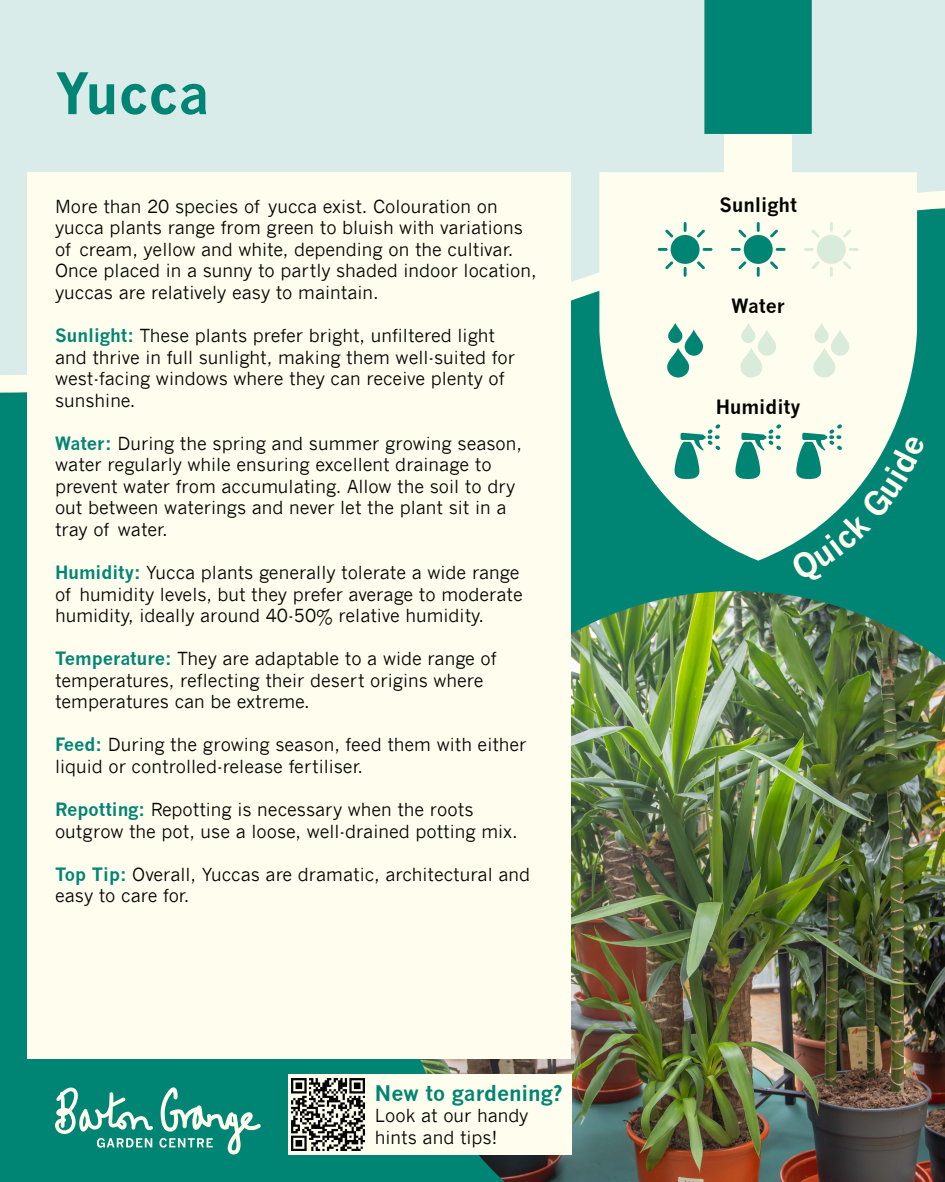
<style>
.page{position:relative;width:945px;height:1182px;background:#fff}
.page>*{position:absolute;margin:0;border:0;box-sizing:border-box;transform-origin:0 0}
.t1{font:700 56px "News Gothic";color:#008575}
.t2{font:700 21px "News Gothic";color:#008575}
.t3{font:700 19.25px "News Gothic";color:#040503}
.t4{font:17.94px/21.5px "News Gothic";color:#040503}
.s1{font-weight:700;color:#008575}
</style>
<div class="page">
<div style="left:0;top:0;width:945px;height:1181px;background:#008575"></div>
<img style="left:407px;top:591px;width:538px;height:590px">
<div style="left:0;top:0;width:945px;height:183px;background:#d9ecea"></div>
<svg style="left:55px;top:1087px;width:98px;height:60px"></svg>
<svg style="left:159px;top:1087px;width:102px;height:67px"></svg>
<svg style="left:0;top:183px;width:945px;height:218px"></svg>
<div style="left:28px;top:172px;width:543px;height:886px;background:#fffdee"></div>
<svg style="left:599px;top:172px;width:318px;height:388px;background:#deedde"></svg>
<div style="left:724px;top:132px;width:68px;height:51px;background:#fffdee"></div>
<svg style="left:704px;top:0;width:108px;height:134px"></svg>
<svg style="left:667px;top:323px;width:36px;height:54px"></svg>
<svg style="left:674px;top:424px;width:46px;height:55px"></svg>
<svg style="left:735px;top:424px;width:46px;height:55px"></svg>
<div style="left:671px;top:235px;width:29px;height:29px;background:#008575;border-radius:50%"></div>
<svg style="left:684px;top:222px;width:3px;height:10px"></svg>
<svg style="left:684px;top:267px;width:3px;height:10px"></svg>
<svg style="left:703px;top:248px;width:9px;height:3px"></svg>
<svg style="left:658px;top:248px;width:10px;height:3px"></svg>
<svg style="left:697px;top:229px;width:8px;height:8px"></svg>
<svg style="left:665px;top:261px;width:8px;height:8px"></svg>
<svg style="left:697px;top:261px;width:8px;height:8px"></svg>
<svg style="left:665px;top:229px;width:8px;height:8px"></svg>
<div style="left:744px;top:235px;width:29px;height:29px;background:#008575;border-radius:50%"></div>
<svg style="left:757px;top:222px;width:3px;height:10px"></svg>
<svg style="left:757px;top:267px;width:3px;height:10px"></svg>
<svg style="left:776px;top:248px;width:10px;height:3px"></svg>
<svg style="left:731px;top:248px;width:10px;height:3px"></svg>
<svg style="left:770px;top:229px;width:8px;height:8px"></svg>
<svg style="left:738px;top:261px;width:8px;height:8px"></svg>
<svg style="left:770px;top:261px;width:8px;height:8px"></svg>
<svg style="left:738px;top:229px;width:8px;height:8px"></svg>
<div style="left:817px;top:235px;width:29px;height:29px;background:#d9ebdb;border-radius:50%"></div>
<svg style="left:830px;top:222px;width:3px;height:10px"></svg>
<svg style="left:830px;top:267px;width:3px;height:10px"></svg>
<svg style="left:849px;top:248px;width:10px;height:3px"></svg>
<svg style="left:804px;top:248px;width:10px;height:3px"></svg>
<svg style="left:843px;top:229px;width:8px;height:8px"></svg>
<svg style="left:811px;top:261px;width:9px;height:8px"></svg>
<svg style="left:843px;top:261px;width:8px;height:8px"></svg>
<svg style="left:811px;top:229px;width:9px;height:8px"></svg>
<svg style="left:813px;top:323px;width:36px;height:54px;background:#edf4e5"></svg>
<div style="left:288px;top:1073px;width:283px;height:81px;background:#fffdee"></div>
<img style="left:292px;top:1078px;width:72px;height:72px">
<svg style="left:740px;top:323px;width:36px;height:54px;background:#edf4e5"></svg>
<svg style="left:790px;top:424px;width:127px;height:136px"></svg>
<p class="t1" style="left:55px;top:59px;width:156px">Yucca</p>
<p class="t4" style="left:55px;top:195px;width:483px">More than 20 species of yucca exist. Colouration on yucca plants range from green to bluish with variations of cream, yellow and white, depending on the cultivar.<br>Once placed in a sunny to partly shaded indoor location, yuccas are relatively easy to maintain.</p>
<p class="t4" style="left:55px;top:325px;width:462px"><span class="s1">Sunlight:</span> These plants prefer bright, unfiltered light and thrive in full sunlight, making them well-suited for west-facing windows where they can receive plenty of sunshine.</p>
<p class="t4" style="left:55px;top:432px;width:469px"><span class="s1">Water:</span> During the spring and summer growing season, water regularly while ensuring excellent drainage to prevent water from accumulating. Allow the soil to dry out between waterings and never let the plant sit in a tray of water.</p>
<p class="t4" style="left:55px;top:561px;width:469px"><span class="s1">Humidity:</span> Yucca plants generally tolerate a wide range of humidity levels, but they prefer average to moderate humidity, ideally around 40-50% relative humidity.</p>
<p class="t4" style="left:55px;top:647px;width:443px"><span class="s1">Temperature:</span> They are adaptable to a wide range of temperatures, reflecting their desert origins where temperatures can be extreme.</p>
<p class="t4" style="left:55px;top:734px;width:473px"><span class="s1">Feed:</span> During the growing season, feed them with either liquid or controlled-release fertiliser.</p>
<p class="t4" style="left:55px;top:798px;width:464px"><span class="s1">Repotting:</span> Repotting is necessary when the roots outgrow the pot, use a loose, well-drained potting mix.</p>
<p class="t4" style="left:55px;top:863px;width:477px"><span class="s1">Top Tip:</span> Overall, Yuccas are dramatic, architectural and easy to care for.</p>
<p class="t2" style="left:375px;top:1079px;width:189px">New to gardening?</p>
<p class="t4" style="left:375px;top:1104px;width:155px">Look at our handy hints and tips!</p>
<p class="t3" style="left:719px;top:193px;width:79px">Sunlight</p>
<p class="t3" style="left:731px;top:294px;width:55px">Water</p>
<p class="t3" style="left:716px;top:395px;width:86px">Humidity</p>
</div>
